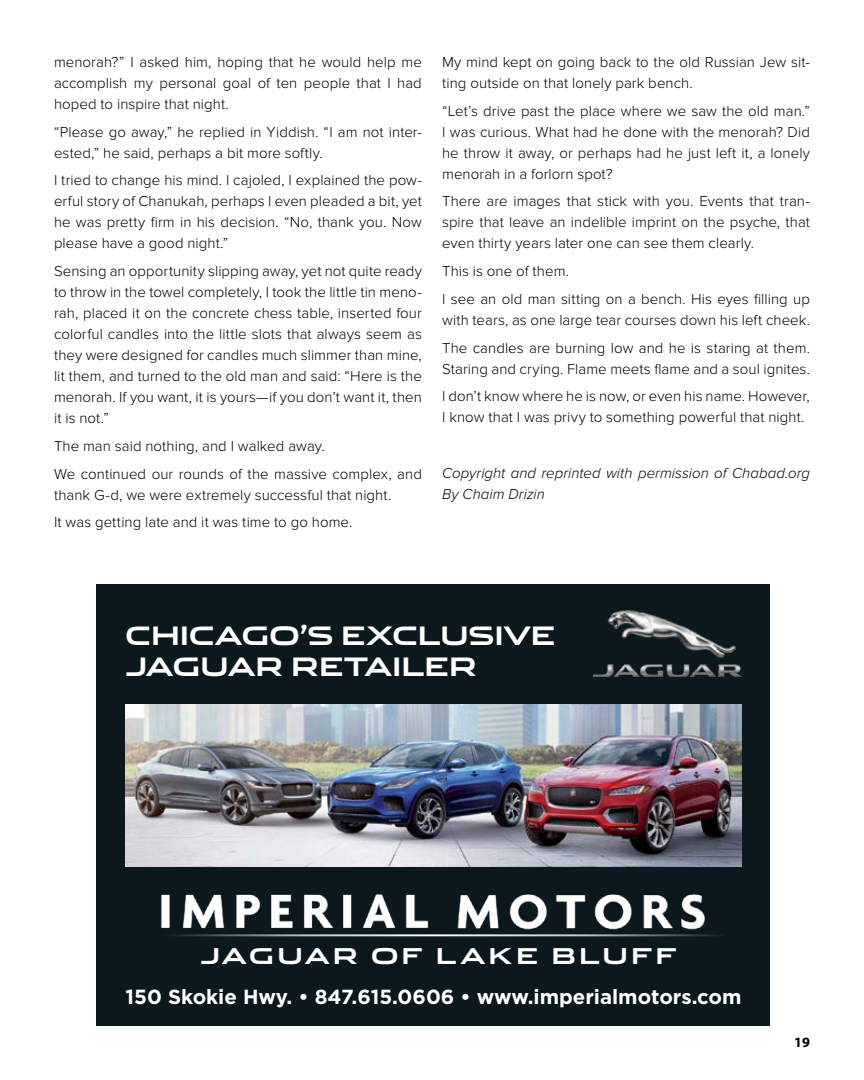
<style>
.page{position:relative;width:864px;height:1080px;background:#fff}
.page>*{position:absolute;margin:0;border:0;box-sizing:border-box;transform-origin:0 0}
.t1{font:700 25.5px/30.6px "Jaguar";color:#fff;scale:.95 1}
.t2{font:700 21.9px "Jaguar";letter-spacing:.14em;color:#fff}
.t3{font:700 20.4px "Gotham";color:#fff}
.t4{font:300 15px/21px "Proxima Nova";letter-spacing:.005em;color:#000}
.t5{font:italic 300 15px/21px "Proxima Nova";color:#000}
.t6{font:700 14.25px "Myriad Pro";color:#000}
</style>
<div class="page">
<div style="left:97px;top:585px;width:673px;height:441px;background:#0b181d"></div>
<img style="left:594px;top:611px;width:147px;height:66px">
<img style="left:161px;top:894px;width:544px;height:43px">
<hr style="left:163px;top:934px;width:561px;height:2px;background:#fff">
<img style="left:126px;top:705px;width:615px;height:161px">
<p class="t4" style="left:54px;top:52px;width:369px;text-align:justify">menorah?” I asked him, hoping that he would help me accomplish my personal goal of ten people that I had hoped to inspire that night.</p>
<p class="t4" style="left:54px;top:121px;width:369px">“Please go away,” he replied in Yiddish. “I am not inter&shy;ested,” he said, perhaps a bit more softly.</p>
<p class="t4" style="left:54px;top:170px;width:369px;text-align:justify">I tried to change his mind. I cajoled, I explained the pow&shy;erful story of Chanukah, perhaps I even pleaded a bit, yet he was pretty firm in his decision. “No, thank you. Now please have a good night.”</p>
<p class="t4" style="left:54px;top:261px;width:369px;text-align:justify">Sensing an opportunity slipping away, yet not quite ready to throw in the towel completely, I took the little tin meno&shy;rah, placed it on the concrete chess table, inserted four colorful candles into the little slots that always seem as they were designed for candles much slimmer than mine, lit them, and turned to the old man and said: “Here is the menorah. If you want, it is yours—if you don’t want it, then it is not.”</p>
<p class="t4" style="left:54px;top:432px;width:369px;line-height:27.8px">The man said nothing, and I walked away.<br>We continued our rounds of the massive complex, and</p>
<p class="t4" style="left:54px;top:481px;width:339px;line-height:27.8px">thank G‑d, we were extremely successful that night.<br>It was getting late and it was time to go home.</p>
<p class="t4" style="left:442px;top:52px;width:369px">My mind kept on going back to the old Russian Jew sit&shy;ting outside on that lonely park bench.</p>
<p class="t4" style="left:442px;top:100px;width:369px;text-align:justify">“Let’s drive past the place where we saw the old man.” I was curious. What had he done with the menorah? Did he throw it away, or perhaps had he just left it, a lonely menorah in a forlorn spot?</p>
<p class="t4" style="left:442px;top:191px;width:369px;text-align:justify">There are images that stick with you. Events that tran&shy;spire that leave an indelible imprint on the psyche, that even thirty years later one can see them clearly.</p>
<p class="t4" style="left:442px;top:258px;width:369px;line-height:27.8px">This is one of them.<br>I see an old man sitting on a bench. His eyes filling up</p>
<p class="t4" style="left:442px;top:306px;width:369px;line-height:27.8px">with tears, as one large tear courses down his left cheek.<br>The candles are burning low and he is staring at them.</p>
<p class="t4" style="left:442px;top:355px;width:369px;line-height:27.8px">Staring and crying. Flame meets flame and a soul ignites.<br>I don’t know where he is now, or even his name. However,</p>
<p class="t4" style="left:442px;top:407px;width:364px">I know that I was privy to something powerful that night.</p>
<p class="t5" style="left:442px;top:463px;width:369px">Copyright and reprinted with permission of Chabad.org<br>By Chaim Drizin</p>
<h1 class="t1" style="left:126px;top:619px;width:454px">CHICAGO’S EXCLUSIVE<br>JAGUAR RETAILER</h1>
<h2 class="t2" style="left:200px;top:937px;width:478px">JAGUAR OF LAKE BLUFF</h2>
<h3 class="t3" style="left:126px;top:985px;width:617px">150 Skokie Hwy. • 847.615.0606 • www.imperialmotors.com</h3>
<p class="t6" style="left:794px;top:1033px;width:17px">19</p>
</div>
